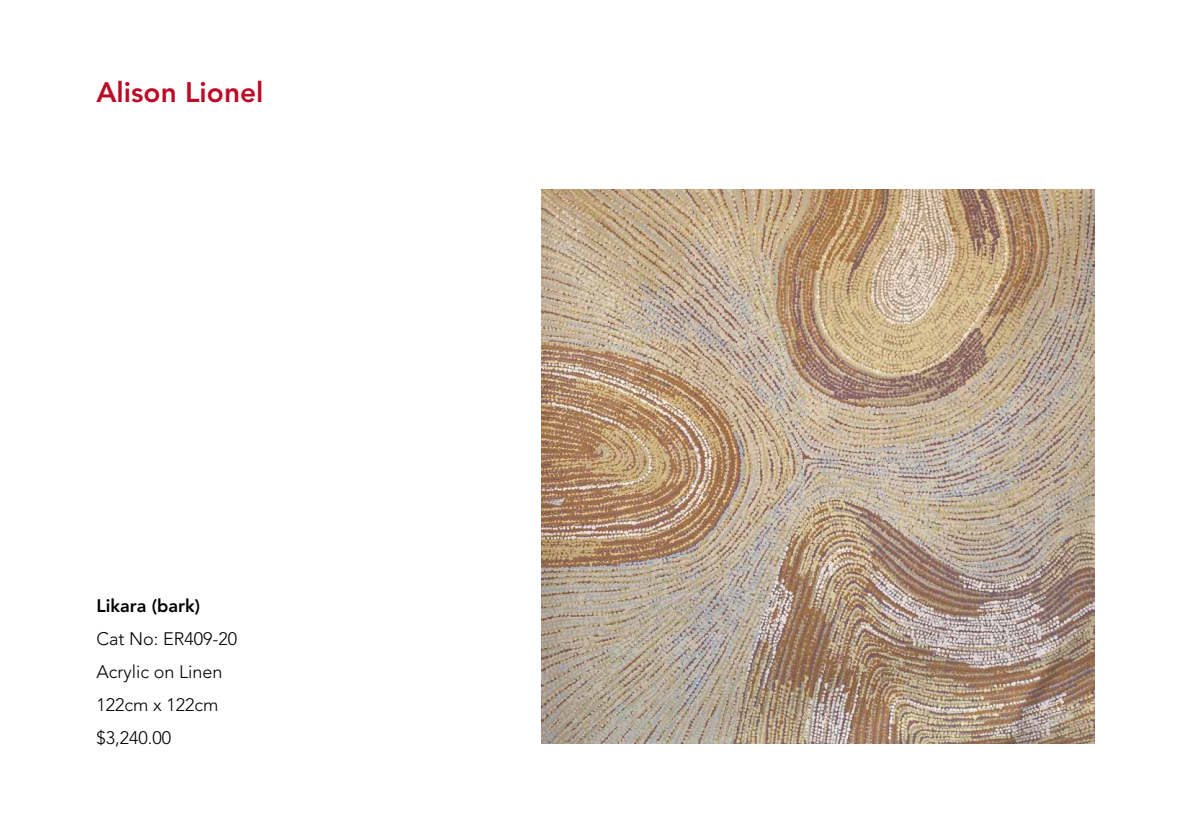
<style>
.page{position:relative;width:1191px;height:840px;background:#fff}
.page>*{position:absolute;margin:0;border:0;box-sizing:border-box;transform-origin:0 0}
.t1{font:800 28px "Avenir";color:#bd0a26}
.t2{font:300 18px/33px "Avenir";color:#000}
.t3{font:800 18px "Avenir";color:#000}
</style>
<div class="page">
<img style="left:541px;top:189px;width:553px;height:554px">
<h1 class="t1" style="left:96px;top:76px;width:168px">Alison Lionel</h1>
<p class="t3" style="left:96px;top:594px;width:105px">Likara (bark)</p>
<p class="t2" style="left:96px;top:621px;width:142px">Cat No: ER409-20<br>Acrylic on Linen<br>122cm x 122cm $3,240.00</p>
</div>
